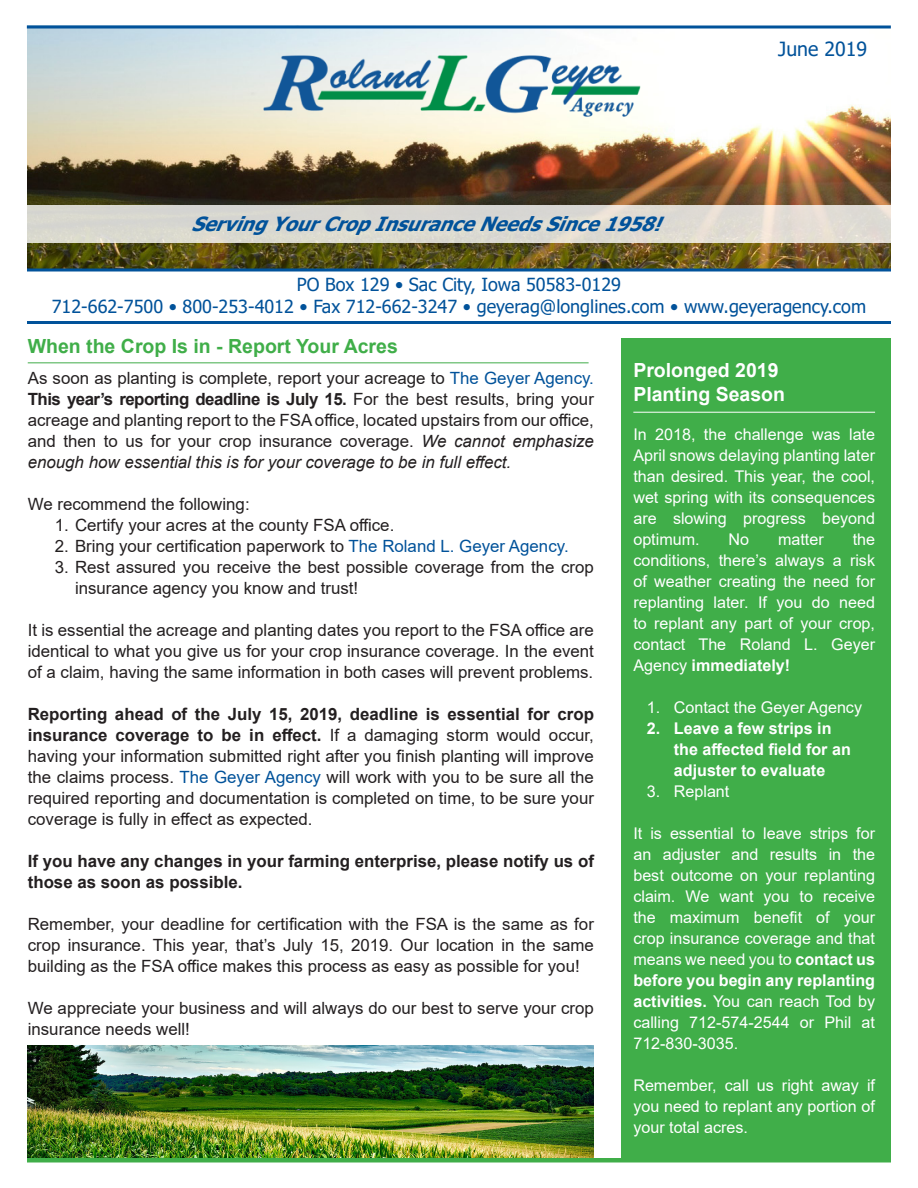
<style>
.page{position:relative;width:918px;height:1188px;background:#fff}
.page>*{position:absolute;margin:0;border:0;box-sizing:border-box;transform-origin:0 0}
.t1{font:italic 700 19.5px "Tahoma";color:#01529a}
.t2{font:700 19.5px "Arial";color:#40ae49}
.t3{font:700 19.5px/24px "Arial";color:#fff}
.t4{font:19.5px "Tahoma";color:#01529a}
.t5{font:18px "Tahoma";color:#01529a}
.t6{font:16.8px/21px "Arial";color:#231f20;text-align:justify}
.t7{font:700 16.8px/21px "Arial";color:#231f20}
.t8{font:16.2px/21px "Arial";color:#fff;text-align:justify}
.t9{font:700 16.2px/21px "Arial";color:#fff}
.s1{color:#01529a}
.s2{font-weight:700}
.s3{font-style:italic}
</style>
<div class="page">
<img style="left:27px;top:28px;width:864px;height:240px">
<svg style="left:27px;top:268px;width:864px;height:4px;background:#2b6796"></svg>
<hr style="left:27px;top:26px;width:864px;height:2px;background:#01529a">
<svg style="left:27px;top:205px;width:864px;height:38px;background:#dcd9d1"></svg>
<hr style="left:27px;top:321px;width:864px;height:3px;background:#01529a">
<img style="left:250px;top:41px;width:418px;height:95px">
<hr style="left:28px;top:362px;width:561px;height:1px;background:#41ad49">
<div style="left:621px;top:338px;width:270px;height:823px;background:#40ae49"></div>
<hr style="left:633px;top:412px;width:242px;height:1px;background:#fff">
<img style="left:28px;top:1046px;width:566px;height:112px">
<hr style="left:27px;top:1158px;width:864px;height:4px;background:#40ae49">
<p class="t1" style="left:191px;top:210px;width:483px">ServingYourCropInsuranceNeedsSince1958!</p>
<p class="t4" style="left:778px;top:36px;width:90px">June 2019</p>
<p class="t5" style="left:297px;top:273px;width:326px">PO Box 129 • Sac City, Iowa 50583-0129</p>
<p class="t5" style="left:52px;top:294px;width:816px">712-662-7500 • 800-253-4012 • Fax 712-662-3247 • geyerag@longlines.com • www.geyeragency.com</p>
<p class="t2" style="left:28px;top:332px;width:372px">When the Crop Is in - Report Your Acres</p>
<p class="t6" style="left:28px;top:368px;width:568px">As soon as planting is complete, report your acreage to <span class="s1">The Geyer Agency.<br></span><span class="s2">This year’s reporting deadline is July 15.</span> For the best results, bring your acreage and planting report to the FSA office, located upstairs from our office, and then to us for your crop insurance coverage. <span class="s3">We cannot emphasize enough how essential this is for your coverage to be in full effect.</span></p>
<p class="t6" style="left:28px;top:494px;width:223px">We recommend the following:</p>
<p class="t6" style="left:55px;top:515px;width:341px">1. Certify your acres at the county FSA office.</p>
<p class="t6" style="left:55px;top:536px;width:515px">2. Bring your certification paperwork to <span class="s1">The Roland L. Geyer Agency.</span></p>
<p class="t6" style="left:75px;top:557px;width:520px;text-indent:-20px">3. Rest assured you receive the best possible coverage from the crop insurance agency you know and trust!</p>
<p class="t6" style="left:28px;top:620px;width:568px">It is essential the acreage and planting dates you report to the FSA office are identical to what you give us for your crop insurance coverage. In the event of a claim, having the same information in both cases will prevent problems.</p>
<p class="t6" style="left:28px;top:704px;width:568px"><span class="s2">Reporting ahead of the July 15, 2019, deadline is essential for crop insurance coverage to be in effect.</span> If a damaging storm would occur, having your information submitted right after you finish planting will improve the claims process. <span class="s1">The Geyer Agency</span> will work with you to be sure all the required reporting and documentation is completed on time, to be sure your coverage is fully in effect as expected.</p>
<p class="t7" style="left:28px;top:851px;width:568px">If you have any changes in your farming enterprise, please notify us of those as soon as possible.</p>
<p class="t6" style="left:28px;top:914px;width:568px">Remember, your deadline for certification with the FSA is the same as for crop insurance. This year, that’s July 15, 2019. Our location in the same building as the FSA office makes this process as easy as possible for you!</p>
<p class="t6" style="left:28px;top:998px;width:568px">We appreciate your business and will always do our best to serve your crop insurance needs well!</p>
<p class="t3" style="left:633px;top:358px;width:153px">Prolonged 2019<br>Planting Season</p>
<p class="t8" style="left:633px;top:424px;width:243px">In 2018, the challenge was late April snows delaying planting later than desired. This year, the cool, wet spring with its consequences are slowing progress beyond optimum.</p>
<p class="t8" style="left:633px;top:529px;width:243px;text-indent:219px">the conditions, there’s always a risk of weather creating the need for replanting later. If you do need to replant any part of your crop, contact The Roland L. Geyer Agency <span class="s2">immediately!</span></p>
<p class="t8" style="left:647px;top:697px;width:217px">1. Contact the Geyer Agency</p>
<p class="t9" style="left:674px;top:718px;width:179px;text-indent:-27px">2. Leave a few strips in the affected field for an adjuster to evaluate</p>
<p class="t8" style="left:647px;top:781px;width:84px">3. Replant</p>
<p class="t8" style="left:633px;top:823px;width:243px">It is essential to leave strips for an adjuster and results in the best outcome on your replanting claim. We want you to receive the maximum benefit of your crop insurance coverage and that means we need you to <span class="s2">contact us before you begin any replanting activities.</span> You can reach Tod by calling 712-574-2544 or Phil at 712-830-3035.</p>
<p class="t8" style="left:633px;top:1075px;width:243px">Remember, call us right away if you need to replant any portion of your total acres.</p>
<p class="t8" style="left:729px;top:529px;width:22px">No</p>
<p class="t8" style="left:778px;top:529px;width:47px">matter</p>
</div>
